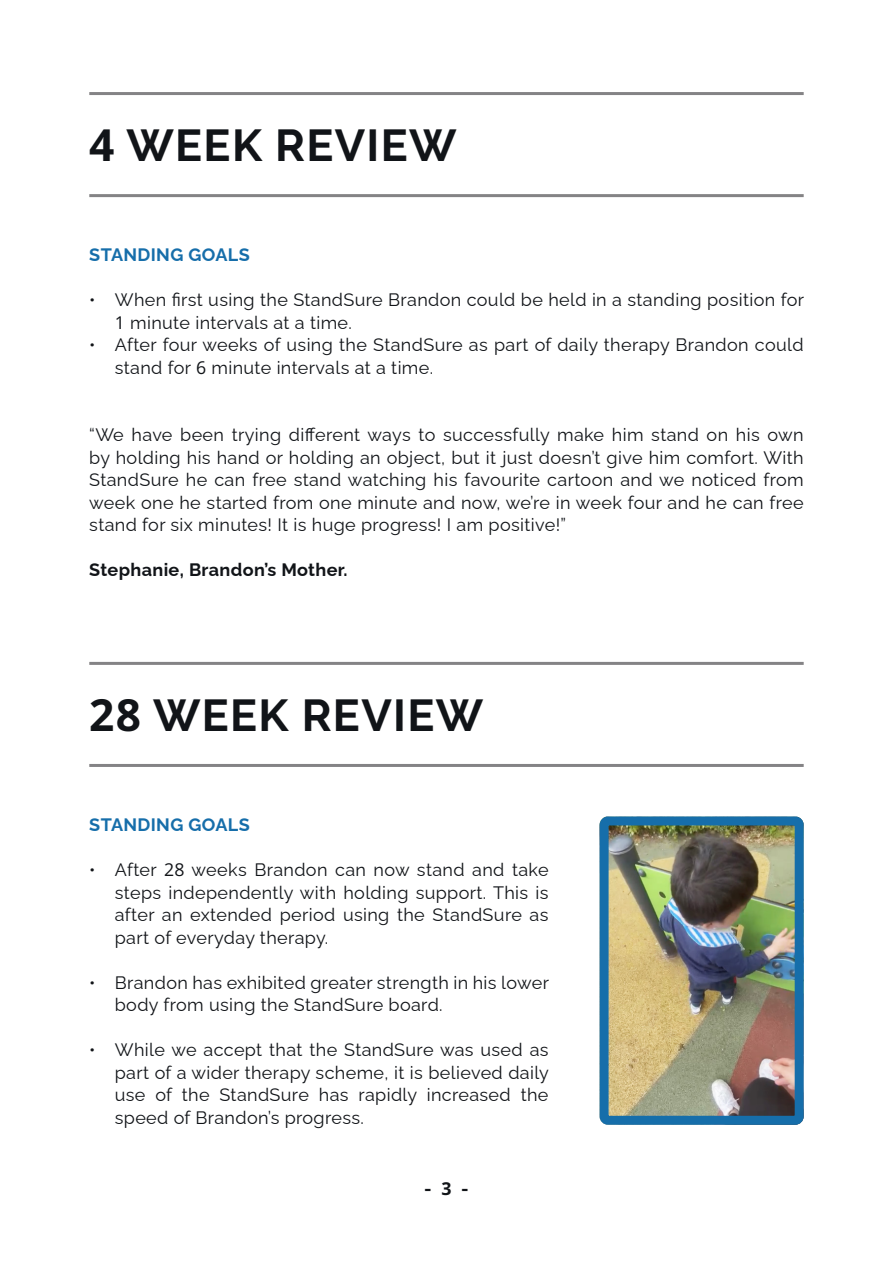
<style>
.page{position:relative;width:893px;height:1263px;background:#fff}
.page>*{position:absolute;margin:0;border:0;box-sizing:border-box;transform-origin:0 0}
.t1{font:45px "Raleway Bold RMS";letter-spacing:.03em;color:#111418}
.t2{font:18px/22.5px "Raleway Regular RMS";letter-spacing:.02em;color:#111418;text-align:justify}
.t3{font:18px "Raleway Bold RMS";letter-spacing:.02em;color:#111418}
.t4{font:18px "Raleway Bold RMS";letter-spacing:.02em;color:#166eaa}
</style>
<div class="page">
<hr style="left:89px;top:194px;width:715px;height:3px;background:#848385">
<hr style="left:89px;top:92px;width:715px;height:3px;background:#848385">
<hr style="left:89px;top:764px;width:715px;height:3px;background:#848385">
<hr style="left:89px;top:662px;width:715px;height:3px;background:#848385">
<img style="left:610px;top:826px;width:184px;height:289px">
<div style="left:600px;top:816px;width:204px;height:309px;border:9px solid #166eaa;border-radius:4px"></div>
<p class="t1" style="left:89px;top:111px;width:369px">4 WEEK REVIEW</p>
<p class="t4" style="left:89px;top:241px;width:162px">STANDING GOALS</p>
<p class="t2" style="left:115px;top:287px;width:691px;text-indent:-26px">• When first using the StandSure Brandon could be held in a standing position for<br>1 minute intervals at a time.</p>
<p class="t2" style="left:115px;top:332px;width:690px;text-indent:-26px">• After four weeks of using the StandSure as part of daily therapy Brandon could stand for 6 minute intervals at a time.</p>
<p class="t2" style="left:89px;top:422px;width:716px">“We have been trying different ways to successfully make him stand on his own by holding his hand or holding an object, but it just doesn’t give him comfort. With StandSure he can free stand watching his favourite cartoon and we noticed from week one he started from one minute and now, we’re in week four and he can free stand for six minutes! It is huge progress! I am positive!”</p>
<p class="t3" style="left:89px;top:556px;width:260px">Stephanie, Brandon’s Mother.</p>
<p class="t1" style="left:89px;top:680px;width:395px">28 WEEK REVIEW</p>
<p class="t4" style="left:89px;top:811px;width:162px">STANDING GOALS</p>
<p class="t2" style="left:115px;top:857px;width:435px;text-indent:-26px">• After 28 weeks Brandon can now stand and take steps independently with holding support. This is after an extended period using the StandSure as part of everyday therapy.</p>
<p class="t2" style="left:115px;top:969px;width:436px;text-indent:-26px">• Brandon has exhibited greater strength in his lower body from using the StandSure board.</p>
<p class="t2" style="left:115px;top:1037px;width:436px;text-indent:-26px">• While we accept that the StandSure was used as part of a wider therapy scheme, it is believed daily use of the StandSure has rapidly increased the speed of Brandon’s progress.</p>
<p class="t3" style="left:424px;top:1174px;width:46px">- 3 -</p>
</div>
